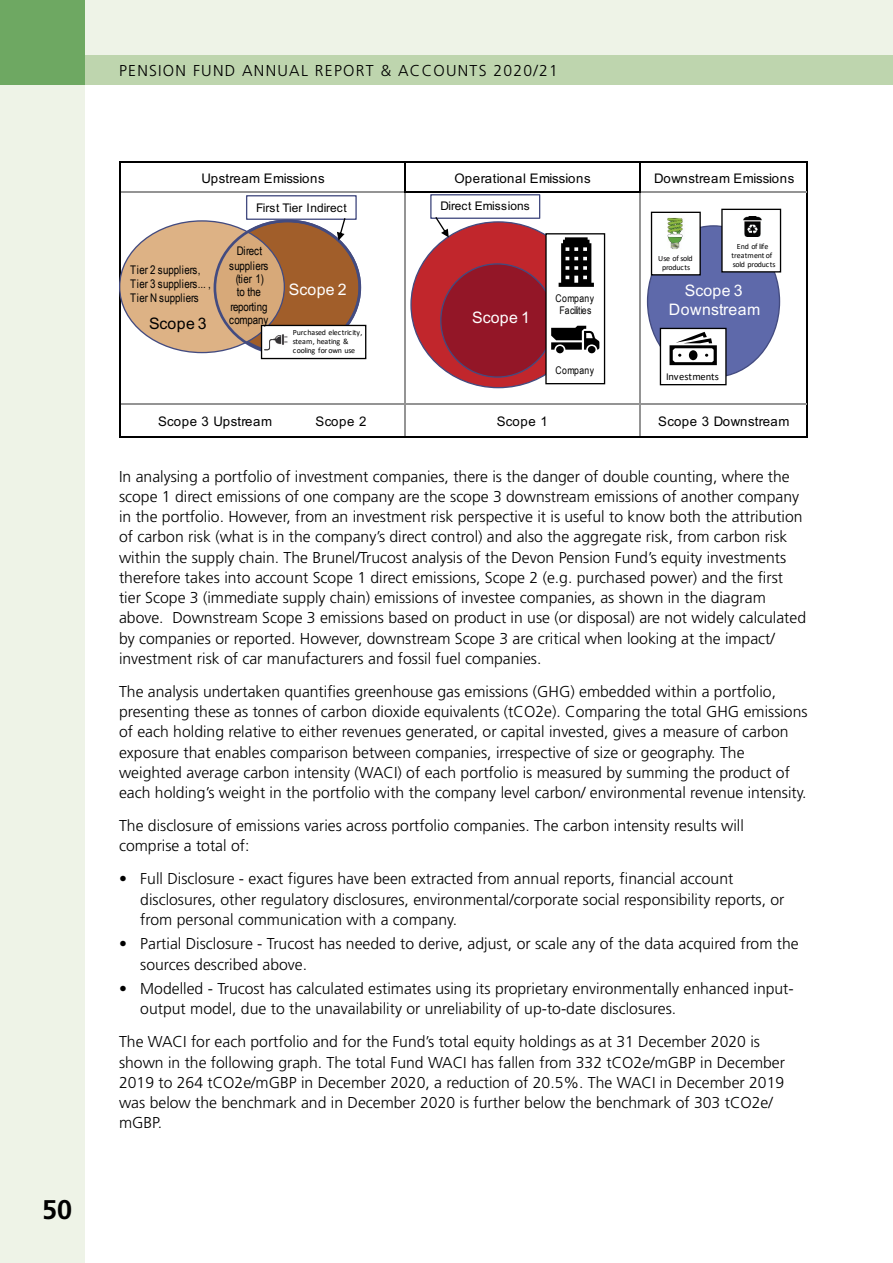
<style>
.page{position:relative;width:893px;height:1263px;background:#fff}
.page>*{position:absolute;margin:0;border:0;box-sizing:border-box;transform-origin:0 0}
.t1{font:700 27px "Frutiger";color:#000}
.t2{font:15.9px/18.6px "Arial";letter-spacing:.025em;color:#fff;text-align:center}
.t3{font:15.9px "Arial";letter-spacing:.015em;color:#000}
.Text__P{font:300 15.75px/20.2px "Frutiger";color:#000}
.Bullets_1mm__P{font:300 15.75px/20.2px "Frutiger";color:#000}
.Bullets_3mm__P{font:300 15.75px/20.2px "Frutiger";color:#000}
.Text__P-2{font:300 15.75px "Frutiger";letter-spacing:.08em;color:#000}
.t4{font:13.2px "Arial";letter-spacing:.03em;color:#000}
.t5{font:13.2px "Arial";color:#000}
.t6{font:11.85px/14.5px "Arial Narrow";letter-spacing:-.01em;color:#000}
.t7{font:11.85px "Arial";color:#000}
.t8{font:10.65px/11.9px "Arial Narrow";letter-spacing:.035em;color:#000;text-align:center}
.t9{font:10.65px "Calibri";color:#000}
.t10{font:7.95px/9.3px "Calibri";letter-spacing:-.025em;color:#000;text-align:center}
</style>
<div class="page">
<div style="left:0;top:85px;width:85px;height:1178px;background:#eef3e7"></div>
<div style="left:85px;top:0;width:808px;height:55px;background:#eef3e7"></div>
<div style="left:0;top:0;width:85px;height:85px;background:#6ea862"></div>
<div style="left:85px;top:55px;width:808px;height:30px;background:#bed5ae"></div>
<hr style="left:121px;top:192px;width:283px;height:1px;background:#949494">
<hr style="left:404px;top:163px;width:1px;height:30px;background:#000">
<hr style="left:405px;top:192px;width:236px;height:1px;background:#000">
<hr style="left:640px;top:163px;width:1px;height:30px;background:#000">
<hr style="left:120px;top:161px;width:1px;height:277px;background:#000">
<hr style="left:404px;top:193px;width:1px;height:244px;background:#949494">
<hr style="left:640px;top:193px;width:1px;height:244px;background:#949494">
<hr style="left:806px;top:163px;width:2px;height:275px;background:#000">
<hr style="left:121px;top:161px;width:687px;height:2px;background:#000">
<hr style="left:641px;top:192px;width:165px;height:1px;background:#949494">
<hr style="left:121px;top:403px;width:685px;height:2px;background:#949494">
<hr style="left:121px;top:437px;width:687px;height:1px;background:#000">
<div style="left:411px;top:222px;width:175px;height:166px;background:#c1262c;border-radius:50%"></div>
<div style="left:216px;top:221px;width:144px;height:133px;background:#a15e2a;border-radius:50%"></div>
<div style="left:441px;top:264px;width:113px;height:113px;background:#931627;border-radius:50%"></div>
<div style="left:120px;top:221px;width:164px;height:132px;background:#ddb285;border-radius:50%"></div>
<div style="left:262px;top:325px;width:104px;height:33px;background:#fff"></div>
<div style="left:261px;top:325px;width:105px;height:34px;border:1px solid #000"></div>
<div style="left:546px;top:234px;width:58px;height:150px;background:#fff"></div>
<div style="left:545px;top:233px;width:60px;height:151px;border:1px solid #000"></div>
<svg style="left:559px;top:237px;width:35px;height:50px"></svg>
<div style="left:556px;top:346px;width:8px;height:7px;background:#000;border-radius:50%"></div>
<div style="left:588px;top:346px;width:7px;height:7px;background:#000;border-radius:50%"></div>
<svg style="left:551px;top:326px;width:48px;height:24px"></svg>
<div style="left:647px;top:226px;width:132px;height:151px;background:#5e69aa;border-radius:50%"></div>
<img style="left:264px;top:334px;width:24px;height:17px">
<div style="left:246px;top:195px;width:111px;height:25px;border:1px solid #434b80"></div>
<svg style="left:337px;top:218px;width:8px;height:23px"></svg>
<div style="left:430px;top:194px;width:110px;height:25px;border:1px solid #434b80"></div>
<svg style="left:435px;top:217px;width:14px;height:20px"></svg>
<div style="left:722px;top:209px;width:58px;height:63px;background:#fff"></div>
<div style="left:721px;top:209px;width:60px;height:63px;border:1px solid #000"></div>
<img style="left:743px;top:216px;width:19px;height:21px">
<div style="left:651px;top:212px;width:49px;height:63px;background:#fff"></div>
<div style="left:651px;top:212px;width:50px;height:63px;border:1px solid #000"></div>
<img style="left:653px;top:213px;width:43px;height:37px">
<div style="left:660px;top:328px;width:66px;height:57px;background:#fff"></div>
<div style="left:660px;top:328px;width:67px;height:57px;border:1px solid #000"></div>
<svg style="left:669px;top:332px;width:48px;height:33px"></svg>
<h1 class="t1" style="left:42px;top:1194px;width:32px">50</h1>
<p class="Text__P-2" style="left:119px;top:61px;width:440px">PENSION FUND ANNUAL REPORT &amp; ACCOUNTS 2020/21</p>
<p class="t5" style="left:202px;top:169px;width:125px">Upstream Emissions</p>
<p class="t4" style="left:454px;top:169px;width:138px">Operational Emissions</p>
<p class="t5" style="left:654px;top:169px;width:142px">Downstream Emissions</p>
<p class="t6" style="left:130px;top:262px;width:82px">Tier 2 suppliers,<br>Tier 3 suppliers... ,</p>
<p class="t6" style="left:130px;top:290px;width:70px">Tier N suppliers</p>
<p class="t3" style="left:149px;top:313px;width:59px">Scope 3</p>
<p class="t7" style="left:256px;top:199px;width:92px">First Tier Indirect</p>
<p class="t6" style="left:229px;top:243px;width:41px;text-align:center">Direct suppliers</p>
<p class="t6" style="left:236px;top:272px;width:30px;line-height:13.2px">(tier 1) to the</p>
<p class="t6" style="left:229px;top:300px;width:41px;line-height:13.2px">reporting company</p>
<p class="t2" style="left:289px;top:280px;width:59px">Scope 2</p>
<p class="t10" style="left:293px;top:327px;width:71px;text-align:left">Purchased electricity, steam, heating &amp; cooling for own use</p>
<p class="t7" style="left:440px;top:198px;width:91px">Direct Emissions</p>
<p class="t2" style="left:472px;top:308px;width:59px">Scope 1</p>
<p class="t8" style="left:555px;top:292px;width:40px">Company<br>Facilities</p>
<p class="t8" style="left:555px;top:364px;width:40px">Company</p>
<p class="t10" style="left:658px;top:253px;width:36px">Use of sold products</p>
<p class="t10" style="left:731px;top:241px;width:46px">End of life treatment of sold products</p>
<p class="t2" style="left:669px;top:281px;width:93px">Scope 3<br>Downstream</p>
<p class="t9" style="left:666px;top:369px;width:55px">Investments</p>
<p class="t4" style="left:158px;top:412px;width:116px">Scope 3 Upstream</p>
<p class="t4" style="left:315px;top:412px;width:53px">Scope 2</p>
<p class="t4" style="left:497px;top:412px;width:53px">Scope 1</p>
<p class="t4" style="left:658px;top:412px;width:133px">Scope 3 Downstream</p>
<p class="Text__P" style="left:119px;top:466px;width:689px">In analysing a portfolio of investment companies, there is the danger of double counting, where the scope 1 direct emissions of one company are the scope 3 downstream emissions of another company in the portfolio. However, from an investment risk perspective it is useful to know both the attribution of carbon risk (what is in the company’s direct control) and also the aggregate risk, from carbon risk within the supply chain. The Brunel/Trucost analysis of the Devon Pension Fund’s equity investments therefore takes into account Scope 1 direct emissions, Scope 2 (e.g. purchased power) and the first tier Scope 3 (immediate supply chain) emissions of investee companies, as shown in the diagram above. Downstream Scope 3 emissions based on product in use (or disposal) are not widely calculated by companies or reported. However, downstream Scope 3 are critical when looking at the impact/ investment risk of car manufacturers and fossil fuel companies.</p>
<p class="Text__P" style="left:119px;top:681px;width:690px">The analysis undertaken quantifies greenhouse gas emissions (GHG) embedded within a portfolio, presenting these as tonnes of carbon dioxide equivalents (tCO2e). Comparing the total GHG emissions of each holding relative to either revenues generated, or capital invested, gives a measure of carbon exposure that enables comparison between companies, irrespective of size or geography. The weighted average carbon intensity (WACI) of each portfolio is measured by summing the product of each holding’s weight in the portfolio with the company level carbon/ environmental revenue intensity.</p>
<p class="Text__P" style="left:119px;top:816px;width:626px">The disclosure of emissions varies across portfolio companies. The carbon intensity results will comprise a total of:</p>
<p class="Bullets_1mm__P" style="left:140px;top:869px;width:646px;text-indent:-21px">• Full Disclosure - exact figures have been extracted from annual reports, financial account disclosures, other regulatory disclosures, environmental/corporate social responsibility reports, or from personal communication with a company.</p>
<p class="Bullets_1mm__P" style="left:140px;top:934px;width:660px;text-indent:-21px">• Partial Disclosure - Trucost has needed to derive, adjust, or scale any of the data acquired from the sources described above.</p>
<p class="Bullets_3mm__P" style="left:140px;top:979px;width:655px;text-indent:-21px">• Modelled - Trucost has calculated estimates using its proprietary environmentally enhanced input&shy;output model, due to the unavailability or unreliability of up-to-date disclosures.</p>
<p class="Text__P" style="left:119px;top:1032px;width:667px">The WACI for each portfolio and for the Fund’s total equity holdings as at 31 December 2020 is shown in the following graph. The total Fund WACI has fallen from 332 tCO2e/mGBP in December 2019 to 264 tCO2e/mGBP in December 2020, a reduction of 20.5%. The WACI in December 2019 was below the benchmark and in December 2020 is further below the benchmark of 303 tCO2e/ mGBP.</p>
</div>
